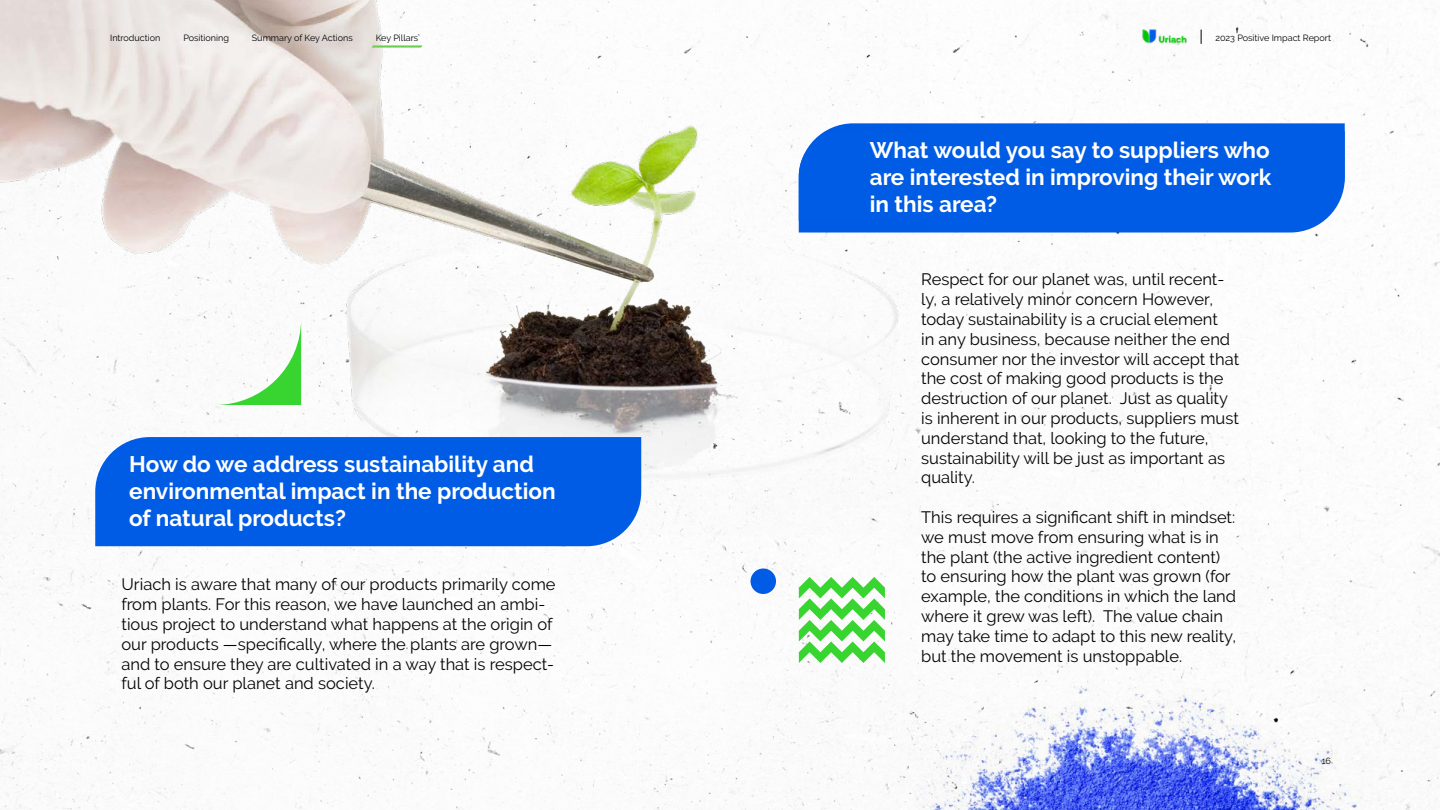
<style>
.page{position:relative;width:1440px;height:810px;background:#fff}
.page>*{position:absolute;margin:0;border:0;box-sizing:border-box;transform-origin:0 0}
.t1{font:700 22.5px/27px "Raleway";color:#fff;text-align:justify}
.t2{font:16.5px/19.8px "Raleway";color:#020203}
.t3{font:9px "Raleway";color:#020203}
</style>
<div class="page">
<img style="left:0;top:0;width:1440px;height:810px">
<svg style="left:929px;top:123px;width:416px;height:110px;background:#1569e6"></svg>
<img style="left:0;top:0;width:929px;height:534px">
<div style="left:799px;top:131px;width:546px;height:90px;background:#005ce5"></div>
<div style="left:95px;top:437px;width:546px;height:109px;background:#005ce5"></div>
<svg style="left:799px;top:577px;width:86px;height:63px"></svg>
<svg style="left:215px;top:319px;width:86px;height:86px"></svg>
<img style="left:763px;top:640px;width:677px;height:170px">
<div style="left:751px;top:568px;width:25px;height:26px;background:#005ce5;border-radius:50%"></div>
<svg style="left:372px;top:45px;width:51px;height:3px"></svg>
<img style="left:1116px;top:3px;width:96px;height:66px">
<svg style="left:1201px;top:30px;width:1px;height:14px"></svg>
<p class="t3" style="left:110px;top:33px;width:52px">Introduction</p>
<p class="t3" style="left:183px;top:33px;width:47px">Positioning</p>
<p class="t3" style="left:252px;top:33px;width:102px">Summary of Key Actions</p>
<p class="t3" style="left:376px;top:33px;width:44px">Key Pillars</p>
<h1 class="t1" style="left:129px;top:450px;width:428px;text-align:left">How do we address sustainability and environmental impact in the production of natural products?</h1>
<p class="t2" style="left:122px;top:575px;width:436px">Uriach is aware that many of our products primarily come from plants. For this reason, we have launched an ambi&shy;tious project to understand what happens at the origin of our products —specifically, where the plants are grown— and to ensure they are cultivated in a way that is respect&shy;ful of both our planet and society.</p>
<p class="t3" style="left:1215px;top:33px;width:117px">2023 Positive Impact Report</p>
<h1 class="t1" style="left:870px;top:137px;width:403px">What would you say to suppliers who are interested in improving their work in this area?</h1>
<p class="t2" style="left:921px;top:270px;width:320px">Respect for our planet was, until recent&shy;ly, a relatively minor concern However, today sustainability is a crucial element<br>in any business, because neither the end consumer nor the investor will accept that the cost of making good products is the destruction of our planet. Just as quality is inherent in our products, suppliers must understand that, looking to the future, sustainability will be just as important as quality.</p>
<p class="t2" style="left:921px;top:507px;width:317px">This requires a significant shift in mindset: we must move from ensuring what is in the plant (the active ingredient content) to ensuring how the plant was grown (for example, the conditions in which the land where it grew was left). The value chain may take time to adapt to this new reality, but the movement is unstoppable.</p>
<p class="t3" style="left:1322px;top:756px;width:11px">16</p>
</div>
